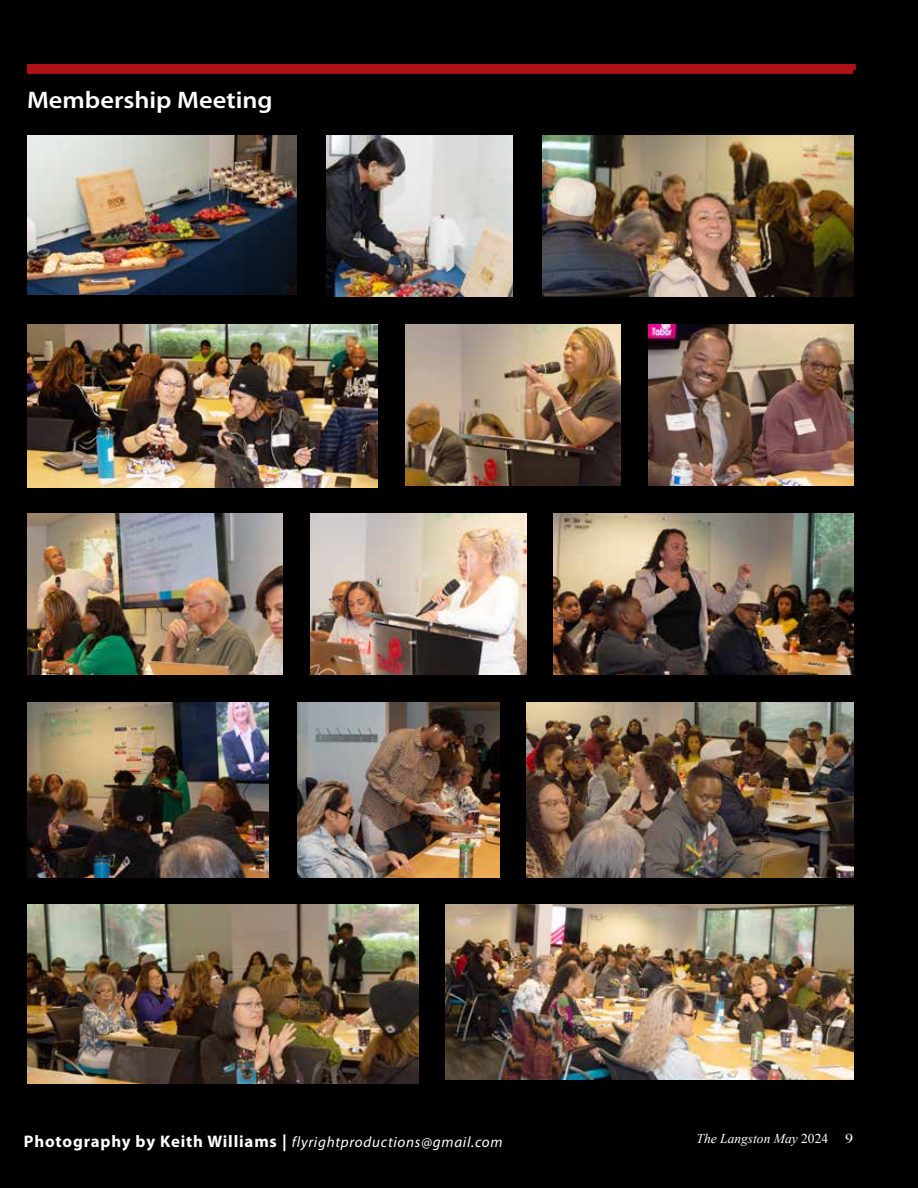
<style>
.page{position:relative;width:918px;height:1188px;background:#000}
.page>*{position:absolute;margin:0;border:0;box-sizing:border-box;transform-origin:0 0}
.t1{font:600 24px "Myriad Pro";color:#fff;scale:1.1 1}
.t2{font:700 16.8px "Myriad Pro";letter-spacing:.05em;color:#fff}
.t3{font:italic 15px "Myriad Pro";letter-spacing:.05em;color:#fff}
.t4{font:italic 13.5px "Times New Roman";color:#fff}
.t5{font:13.5px "Times New Roman";color:#fff;scale:1.2 1}
.s1{font-style:normal}
</style>
<div class="page">
<div style="left:27px;top:64px;width:829px;height:6px;background:#af1116"></div>
<div style="left:27px;top:68px;width:826px;height:6px;background:#af1116"></div>
<img style="left:28px;top:135px;width:269px;height:160px">
<img style="left:326px;top:135px;width:187px;height:162px">
<img style="left:297px;top:702px;width:203px;height:176px">
<img style="left:648px;top:324px;width:205px;height:161px">
<img style="left:543px;top:135px;width:310px;height:162px">
<img style="left:27px;top:324px;width:351px;height:163px">
<img style="left:405px;top:324px;width:216px;height:162px">
<img style="left:446px;top:905px;width:407px;height:175px">
<img style="left:27px;top:513px;width:256px;height:162px">
<img style="left:554px;top:513px;width:299px;height:162px">
<img style="left:310px;top:513px;width:216px;height:161px">
<img style="left:526px;top:703px;width:327px;height:175px">
<img style="left:27px;top:702px;width:241px;height:176px">
<img style="left:28px;top:904px;width:390px;height:180px">
<h1 class="t1" style="left:27px;top:84px;width:225px">Membership Meeting</h1>
<p class="t2" style="left:24px;top:1130px;width:265px">Photography by Keith Williams |</p>
<p class="t3" style="left:292px;top:1132px;width:212px">flyrightproductions@gmail.com</p>
<p class="t4" style="left:697px;top:1130px;width:133px">The Langston May <span class="s1">2024</span></p>
<p class="t5" style="left:845px;top:1130px;width:8px">9</p>
</div>
